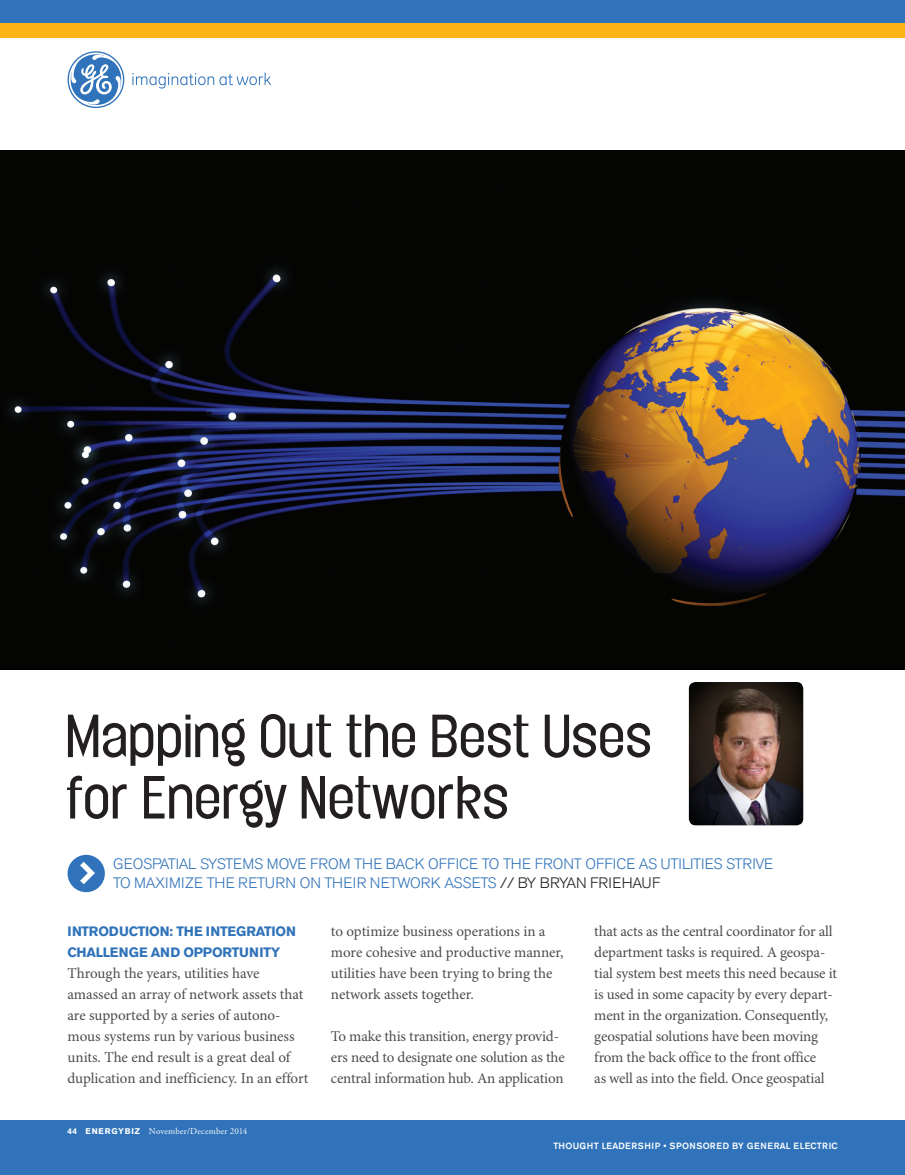
<style>
.page{position:relative;width:905px;height:1175px;background:#fff}
.page>*{position:absolute;margin:0;border:0;box-sizing:border-box;transform-origin:0 0}
.t1{font:300 53.1px/61.3px "Elephant";letter-spacing:-.04em;color:#231f20}
.t2{font:15px/21px "Minion Pro";letter-spacing:-.01em;color:#4b4c4d}
.t3{font:300 15px/19.5px "Akzidenz Grotesk BE";color:#3073ba}
.t4{font:700 13.5px/21px "Akzidenz Grotesk BE";letter-spacing:-.02em;color:#3073ba}
.t5{font:500 9px "Akzidenz Grotesk BE";letter-spacing:.03em;color:#fff}
.t6{font:9px "Adobe Garamond Pro";letter-spacing:.02em;color:#fff}
.s1{color:#231f20}
.s2{font-family:"Akzidenz Grotesk BE";font-weight:700;font-size:8.25px}
</style>
<div class="page">
<div style="left:0;top:1120px;width:904px;height:54px;background:#3073ba"></div>
<svg style="left:132px;top:72px;width:139px;height:17px"></svg>
<svg style="left:68px;top:51px;width:56px;height:57px"></svg>
<div style="left:0;top:0;width:904px;height:38px;background:#fbb316"></div>
<div style="left:0;top:0;width:904px;height:23px;background:#3073ba"></div>
<img style="left:0;top:151px;width:904px;height:518px">
<div style="left:67px;top:854px;width:38px;height:38px;background:#3073ba;border-radius:50%"></div>
<svg style="left:80px;top:861px;width:15px;height:23px"></svg>
<img style="left:688px;top:682px;width:115px;height:143px">
<p class="t1" style="left:64px;top:705px;width:590px">Mapping Out the Best Uses for Energy Networks</p>
<p class="t3" style="left:113px;top:854px;width:662px">GEOSPATIAL SYSTEMS MOVE FROM THE BACK OFFICE TO THE FRONT OFFICE AS UTILITIES STRIVE<br>TO MAXIMIZE THE RETURN ON THEIR NETWORK ASSETS <span class="s1">// BY BRYAN FRIEHAUF</span></p>
<p class="t4" style="left:68px;top:921px;width:230px">INTRODUCTION: THE INTEGRATION<br>CHALLENGE AND OPPORTUNITY</p>
<p class="t2" style="left:68px;top:963px;width:242px">Through the years, utilities have amassed an array of network assets that are supported by a series of autono&shy;mous systems run by various business units. The end result is a great deal of duplication and inefficiency. In an effort</p>
<p class="t2" style="left:331px;top:921px;width:234px">to optimize business operations in a more cohesive and productive manner, utilities have been trying to bring the network assets together.</p>
<p class="t2" style="left:331px;top:1026px;width:235px">To make this transition, energy provid&shy;ers need to designate one solution as the central information hub. An application</p>
<p class="t2" style="left:594px;top:921px;width:244px">that acts as the central coordinator for all department tasks is required. A geospa&shy;tial system best meets this need because it is used in some capacity by every depart&shy;ment in the organization. Consequently, geospatial solutions have been moving from the back office to the front office<br>as well as into the field. Once geospatial</p>
<p class="t6" style="left:68px;top:1126px;width:181px"><span class="s2">44 ENERGYBIZ</span> November/December 2014</p>
<p class="t5" style="left:553px;top:1140px;width:286px">THOUGHT LEADERSHIP • SPONSORED BY GENERAL ELECTRIC</p>
</div>
